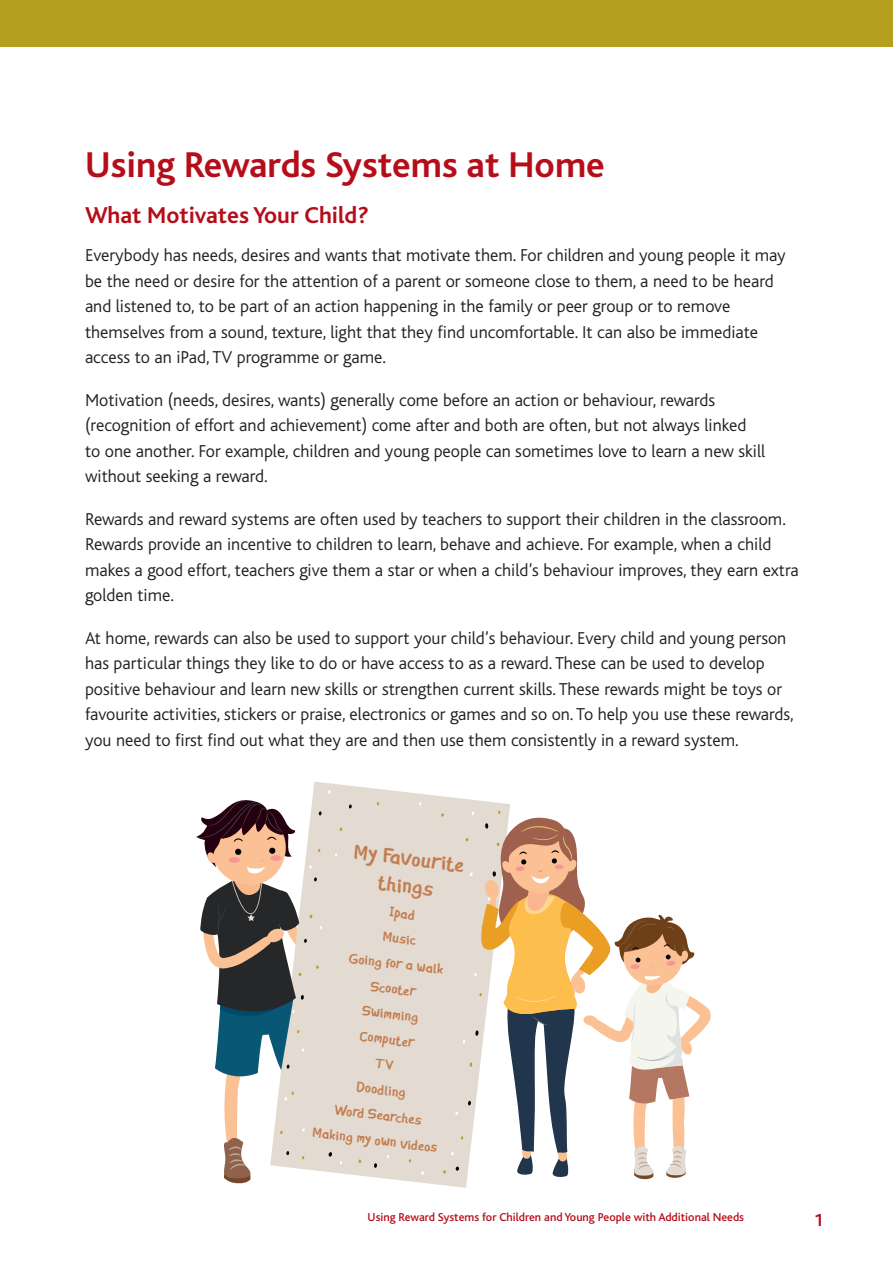
<style>
.page{position:relative;width:893px;height:1263px;background:#fff}
.page>*{position:absolute;margin:0;border:0;box-sizing:border-box;transform-origin:0 0}
.Heads_25{font:700 37.5px "Bliss";color:#b50e1a}
.t1{font:700 24px "Bliss";color:#b50e1a}
.t2{font:20.7px/27.8px "Ingat";color:#c27d50;text-align:center}
.t3{font:700 18.15px "Bliss";color:#b50e1a}
.Body__4{font:300 18px/25.5px "Bliss";color:#231f20}
.t4{font:13.8px/25.3px "Ingat";color:#c27d50;text-align:center}
.t5{font:500 12px "Bliss";color:#b50e1a}
</style>
<div class="page">
<div style="left:0;top:0;width:893px;height:47px;background:#b4a01e"></div>
<svg style="left:313px;top:781px;width:197px;height:407px;fill:#e3dbd1"></svg>
<svg style="left:374px;top:1163px;width:3px;height:5px"></svg>
<svg style="left:376px;top:802px;width:4px;height:3px"></svg>
<svg style="left:358px;top:1159px;width:3px;height:4px"></svg>
<svg style="left:408px;top:1159px;width:4px;height:3px"></svg>
<svg style="left:421px;top:1171px;width:3px;height:4px"></svg>
<svg style="left:386px;top:1155px;width:4px;height:3px"></svg>
<svg style="left:196px;top:790px;width:156px;height:393px"></svg>
<svg style="left:441px;top:810px;width:270px;height:369px"></svg>
<p class="Heads_25" style="left:85px;top:146px;width:521px">Using Rewards Systems at Home</p>
<h3 class="t1" style="left:85px;top:203px;width:285px">What Motivates Your Child?</h3>
<p class="Body__4" style="left:85px;top:243px;width:702px">Everybody has needs, desires and wants that motivate them. For children and young people it may be the need or desire for the attention of a parent or someone close to them, a need to be heard and listened to, to be part of an action happening in the family or peer group or to remove themselves from a sound, texture, light that they find uncomfortable. It can also be immediate access to an iPad, TV programme or game.</p>
<p class="Body__4" style="left:85px;top:387px;width:682px">Motivation (needs, desires, wants) generally come before an action or behaviour, rewards (recognition of effort and achievement) come after and both are often, but not always linked to one another. For example, children and young people can sometimes love to learn a new skill without seeking a reward.</p>
<p class="Body__4" style="left:85px;top:506px;width:715px">Rewards and reward systems are often used by teachers to support their children in the classroom.<br>Rewards provide an incentive to children to learn, behave and achieve. For example, when a child makes a good effort, teachers give them a star or when a child’s behaviour improves, they earn extra golden time.</p>
<p class="Body__4" style="left:85px;top:625px;width:710px">At home, rewards can also be used to support your child’s behaviour. Every child and young person has particular things they like to do or have access to as a reward. These can be used to develop positive behaviour and learn new skills or strengthen current skills. These rewards might be toys or favourite activities, stickers or praise, electronics or games and so on. To help you use these rewards, you need to first find out what they are and then use them consistently in a reward system.</p>
<p class="t2" style="left:355px;top:838px;width:113px;rotate:7deg">My Favourite things</p>
<p class="t4" style="left:342px;top:893px;width:127px;rotate:7deg">Ipad<br>Music<br>Going for a walk<br>Scooter<br>Swimming<br>Computer<br>TV<br>Doodling<br>Word Searches<br>Making my own videos</p>
<p class="t5" style="left:368px;top:1211px;width:378px">Using Reward Systems for Children and Young People with Additional Needs</p>
<p class="t3" style="left:814px;top:1210px;width:11px">1</p>
</div>
